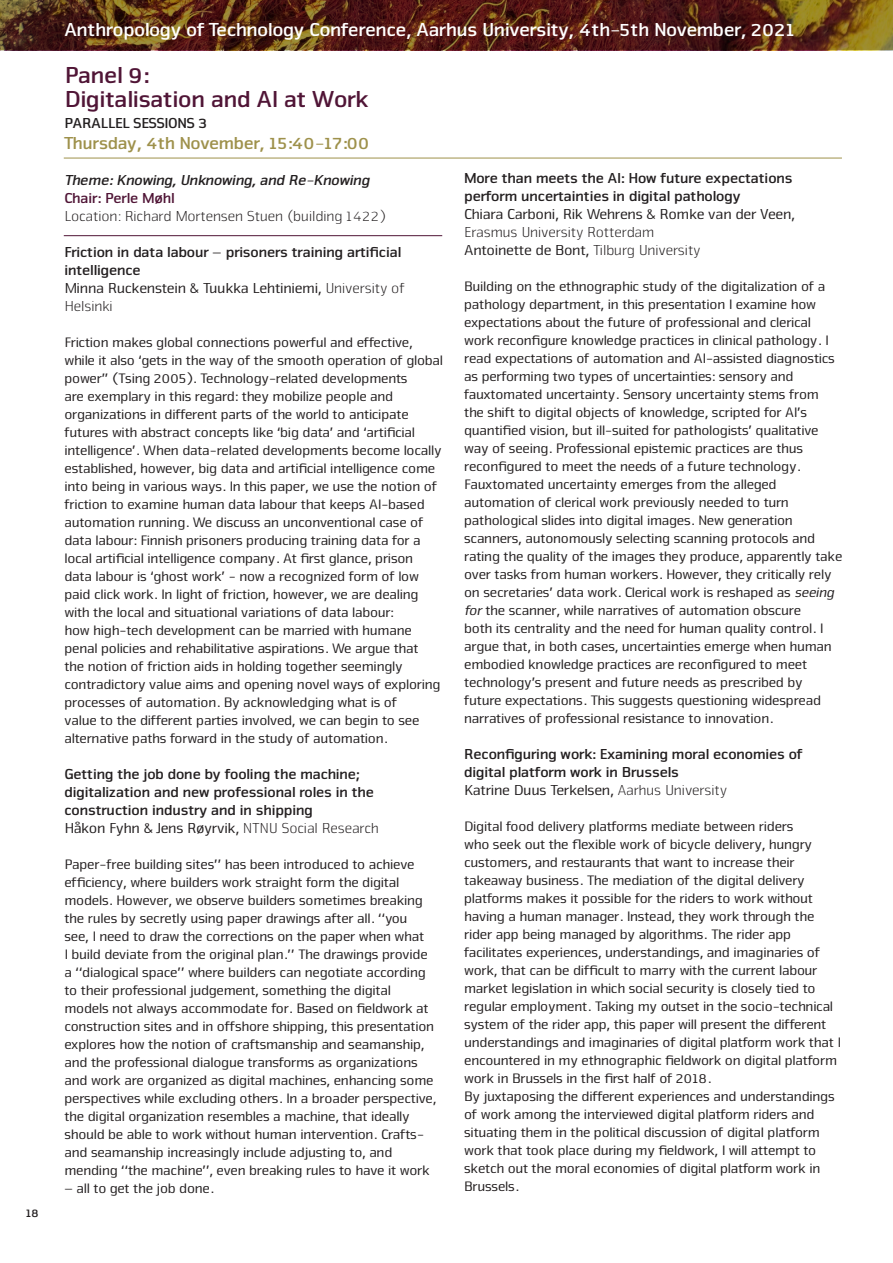
<style>
.page{position:relative;width:893px;height:1263px;background:#fff}
.page>*{position:absolute;margin:0;border:0;box-sizing:border-box;transform-origin:0 0}
.t1{font:700 24px "Nuri";color:#501536}
.t2{font:700 19.5px "Nuri";color:#fff}
.t3{font:700 18px "Nuri";color:#9e914b}
.t4{font:700 15px/18px "Nuri";color:#231f20}
.t5{font:15px/18px "Nuri";color:#231f20}
.t6{font:300 15px "Nuri";color:#231f20}
.t7{font:italic 700 15px "Nuri";color:#231f20}
.t8{font:700 15px "Nuri";color:#501536}
.Brød_uden_deling{font:14.25px/18px "Nuri";color:#231f20}
.t9{font:700 12px "Nuri";color:#231f20}
.s1{font-weight:300}
.s2{font-style:italic}
</style>
<div class="page">
<svg style="left:0;top:0;width:893px;height:50px;background:#582b16"></svg>
<hr style="left:64px;top:235px;width:378px;height:1px;background:#501536">
<hr style="left:64px;top:158px;width:778px;height:1px;background:#9e914b">
<p class="t9" style="left:26px;top:1206px;width:15px">18</p>
<h2 class="t2" style="left:64px;top:18px;width:732px">Anthropology of Technology Conference, Aarhus University, 4th-5th November, 2021</h2>
<p class="t1" style="left:64px;top:60px;width:86px">Panel 9:</p>
<p class="t1" style="left:64px;top:84px;width:305px">Digitalisation and AI at Work</p>
<p class="t4" style="left:64px;top:113px;width:144px">PARALLEL SESSIONS 3</p>
<p class="t3" style="left:64px;top:132px;width:307px">Thursday, 4th November, 15:40-17:00</p>
<p class="t7" style="left:64px;top:170px;width:306px">Theme: Knowing, Unknowing, and Re-Knowing</p>
<p class="t8" style="left:64px;top:188px;width:112px">Chair: Perle Møhl</p>
<p class="t6" style="left:64px;top:206px;width:323px">Location: Richard Mortensen Stuen (building 1422)</p>
<p class="t4" style="left:64px;top:242px;width:338px">Friction in data labour – prisoners training artificial intelligence</p>
<p class="t5" style="left:64px;top:278px;width:341px">Minna Ruckenstein &amp; Tuukka Lehtiniemi, <span class="s1">University of<br>Helsinki</span></p>
<p class="Brød_uden_deling" style="left:64px;top:332px;width:380px">Friction makes global connections powerful and effective, while it also ‘gets in the way of the smooth operation of global power’’ (Tsing 2005). Technology-related developments<br>are exemplary in this regard: they mobilize people and organizations in different parts of the world to anticipate futures with abstract concepts like ‘big data’ and ‘artificial intelligence’. When data-related developments become locally established, however, big data and artificial intelligence come into being in various ways. In this paper, we use the notion of friction to examine human data labour that keeps AI-based automation running. We discuss an unconventional case of data labour: Finnish prisoners producing training data for a local artificial intelligence company. At first glance, prison data labour is ‘ghost work’ - now a recognized form of low paid click work. In light of friction, however, we are dealing with the local and situational variations of data labour:<br>how high-tech development can be married with humane penal policies and rehabilitative aspirations. We argue that<br>the notion of friction aids in holding together seemingly contradictory value aims and opening novel ways of exploring processes of automation. By acknowledging what is of<br>value to the different parties involved, we can begin to see alternative paths forward in the study of automation.</p>
<p class="t4" style="left:64px;top:764px;width:297px">Getting the job done by fooling the machine;</p>
<p class="t4" style="left:64px;top:782px;width:311px">digitalization and new professional roles in the</p>
<p class="t4" style="left:64px;top:800px;width:250px">construction industry and in shipping</p>
<p class="t5" style="left:64px;top:818px;width:316px">Håkon Fyhn &amp; Jens Røyrvik, <span class="s1">NTNU Social Research</span></p>
<p class="Brød_uden_deling" style="left:64px;top:854px;width:373px">Paper-free building sites” has been introduced to achieve efficiency, where builders work straight form the digital models. However, we observe builders sometimes breaking the rules by secretly using paper drawings after all. “you<br>see, I need to draw the corrections on the paper when what<br>I build deviate from the original plan.” The drawings provide a “dialogical space” where builders can negotiate according to their professional judgement, something the digital models not always accommodate for. Based on fieldwork at construction sites and in offshore shipping, this presentation explores how the notion of craftsmanship and seamanship, and the professional dialogue transforms as organizations and work are organized as digital machines, enhancing some perspectives while excluding others. In a broader perspective, the digital organization resembles a machine, that ideally should be able to work without human intervention. Crafts&shy;and seamanship increasingly include adjusting to, and mending “the machine”, even breaking rules to have it work</p>
<p class="Brød_uden_deling" style="left:64px;top:1178px;width:151px">– all to get the job done.</p>
<p class="t4" style="left:463px;top:168px;width:330px">More than meets the AI: How future expectations perform uncertainties in digital pathology</p>
<p class="t5" style="left:463px;top:204px;width:332px">Chiara Carboni, Rik Wehrens &amp; Romke van der Veen,<br><span class="s1">Erasmus University Rotterdam</span></p>
<p class="t5" style="left:463px;top:240px;width:238px">Antoinette de Bont, <span class="s1">Tilburg University</span></p>
<p class="Brød_uden_deling" style="left:463px;top:277px;width:379px">Building on the ethnographic study of the digitalization of a pathology department, in this presentation I examine how expectations about the future of professional and clerical work reconfigure knowledge practices in clinical pathology. I read expectations of automation and AI-assisted diagnostics as performing two types of uncertainties: sensory and fauxtomated uncertainty. Sensory uncertainty stems from<br>the shift to digital objects of knowledge, scripted for AI’s quantified vision, but ill-suited for pathologists’ qualitative way of seeing. Professional epistemic practices are thus reconfigured to meet the needs of a future technology.<br>Fauxtomated uncertainty emerges from the alleged automation of clerical work previously needed to turn pathological slides into digital images. New generation scanners, autonomously selecting scanning protocols and rating the quality of the images they produce, apparently take over tasks from human workers. However, they critically rely on secretaries’ data work. Clerical work is reshaped as <span class="s2">seeing for</span> the scanner, while narratives of automation obscure<br>both its centrality and the need for human quality control. I argue that, in both cases, uncertainties emerge when human embodied knowledge practices are reconfigured to meet technology’s present and future needs as prescribed by future expectations. This suggests questioning widespread narratives of professional resistance to innovation.</p>
<p class="t4" style="left:463px;top:744px;width:340px">Reconfiguring work: Examining moral economies of digital platform work in Brussels</p>
<p class="t5" style="left:463px;top:780px;width:264px">Katrine Duus Terkelsen, <span class="s1">Aarhus University</span></p>
<p class="Brød_uden_deling" style="left:463px;top:817px;width:378px">Digital food delivery platforms mediate between riders<br>who seek out the flexible work of bicycle delivery, hungry customers, and restaurants that want to increase their takeaway business. The mediation of the digital delivery platforms makes it possible for the riders to work without having a human manager. Instead, they work through the rider app being managed by algorithms. The rider app facilitates experiences, understandings, and imaginaries of work, that can be difficult to marry with the current labour market legislation in which social security is closely tied to regular employment. Taking my outset in the socio-technical system of the rider app, this paper will present the different understandings and imaginaries of digital platform work that I encountered in my ethnographic fieldwork on digital platform work in Brussels in the first half of 2018.</p>
<p class="Brød_uden_deling" style="left:463px;top:1087px;width:372px">By juxtaposing the different experiences and understandings of work among the interviewed digital platform riders and situating them in the political discussion of digital platform work that took place during my fieldwork, I will attempt to sketch out the moral economies of digital platform work in Brussels.</p>
</div>
